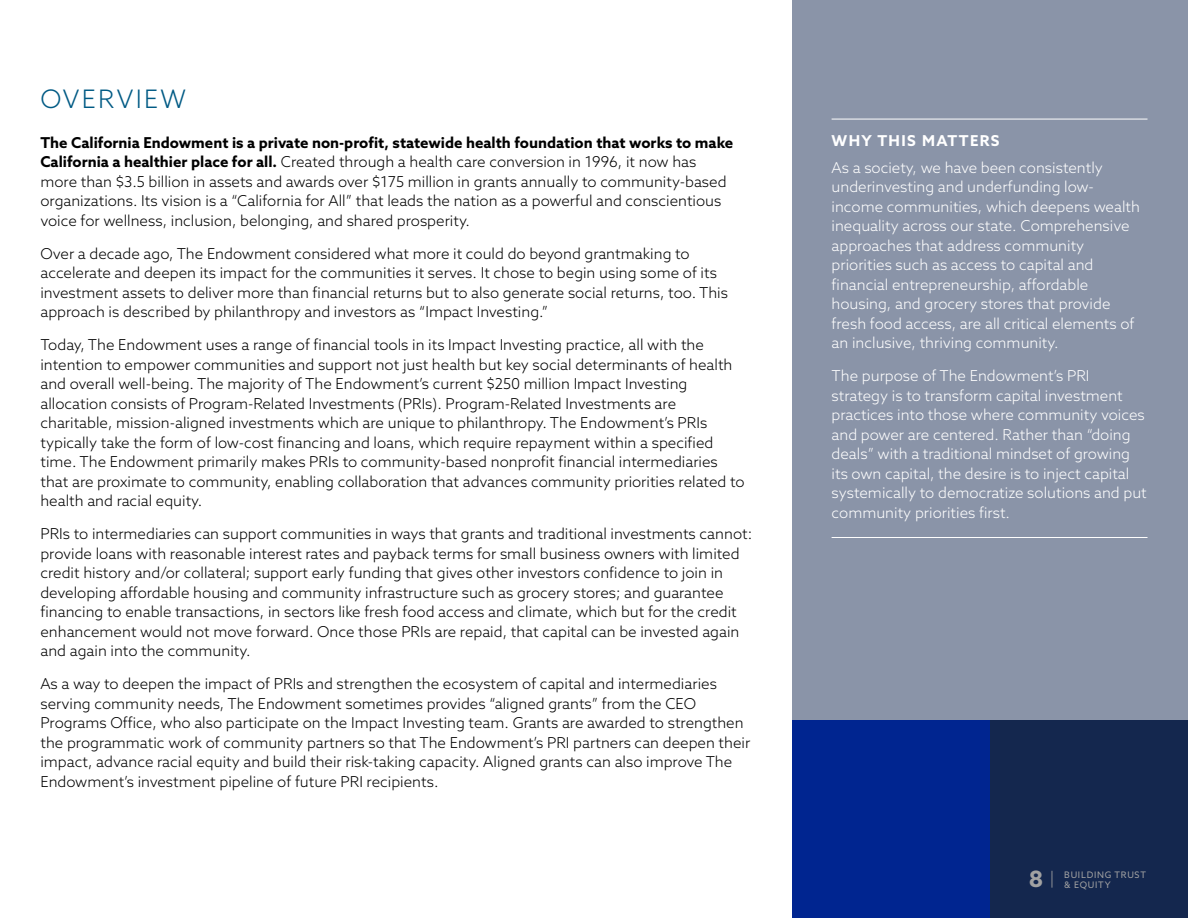
<style>
.page{position:relative;width:1188px;height:918px;background:#fff}
.page>*{position:absolute;margin:0;border:0;box-sizing:border-box;transform-origin:0 0}
.Headline_1{font:300 25.5px "Azo Sans";letter-spacing:.09em;color:#005a84}
.t1{font:700 22.5px "Azo Sans";color:#a2a2a2}
.Body{font:300 15px/19.5px "Azo Sans";color:#000}
.Body-2{font:300 15px/19.5px "Azo Sans";color:#fff}
.Why_This_Matters_Bod{font:300 15px/19.5px "Azo Sans";color:#fff}
.Why_This_Matters_Hea{font:700 15px "Azo Sans";letter-spacing:.09em;color:#fff}
.t2{font:9px/10.8px "Azo Sans";letter-spacing:.08em;color:#a2a2a2}
.s1{font-weight:700}
.s2{font-weight:300;font-size:16.5px}
</style>
<div class="page">
<div style="left:792px;top:0;width:396px;height:720px;background:#8993a7"></div>
<hr style="left:832px;top:119px;width:316px;height:1px;background:#fff">
<hr style="left:832px;top:537px;width:316px;height:1px;background:#fff">
<div style="left:990px;top:720px;width:198px;height:198px;background:#14274e"></div>
<div style="left:792px;top:720px;width:198px;height:198px;background:#002590"></div>
<p class="Headline_1" style="left:40px;top:82px;width:147px">OVERVIEW</p>
<p class="Body" style="left:40px;top:132px;width:694px"><span class="s1">The California Endowment is a private non-profit, statewide health foundation that works to make California a healthier place for all.</span> Created through a health care conversion in 1996, it now has more than $3.5 billion in assets and awards over $175 million in grants annually to community-based organizations. Its vision is a “California for All” that leads the nation as a powerful and conscientious voice for wellness, inclusion, belonging, and shared prosperity.</p>
<p class="Body" style="left:40px;top:243px;width:689px">Over a decade ago, The Endowment considered what more it could do beyond grantmaking to accelerate and deepen its impact for the communities it serves. It chose to begin using some of its investment assets to deliver more than financial returns but to also generate social returns, too. This approach is described by philanthropy and investors as “Impact Investing.”</p>
<p class="Body" style="left:40px;top:335px;width:706px">Today, The Endowment uses a range of financial tools in its Impact Investing practice, all with the intention to empower communities and support not just health but key social determinants of health and overall well-being. The majority of The Endowment’s current $250 million Impact Investing allocation consists of Program-Related Investments (PRIs). Program-Related Investments are charitable, mission-aligned investments which are unique to philanthropy. The Endowment’s PRIs typically take the form of low-cost financing and loans, which require repayment within a specified time. The Endowment primarily makes PRIs to community-based nonprofit financial intermediaries that are proximate to community, enabling collaboration that advances community priorities related to health and racial equity.</p>
<p class="Body" style="left:40px;top:524px;width:713px">PRIs to intermediaries can support communities in ways that grants and traditional investments cannot: provide loans with reasonable interest rates and payback terms for small business owners with limited credit history and/or collateral; support early funding that gives other investors confidence to join in developing affordable housing and community infrastructure such as grocery stores; and guarantee financing to enable transactions, in sectors like fresh food access and climate, which but for the credit enhancement would not move forward. Once those PRIs are repaid, that capital can be invested again and again into the community.</p>
<p class="Body" style="left:40px;top:674px;width:711px">As a way to deepen the impact of PRIs and strengthen the ecosystem of capital and intermediaries serving community needs, The Endowment sometimes provides “aligned grants” from the CEO Programs Office, who also participate on the Impact Investing team. Grants are awarded to strengthen the programmatic work of community partners so that The Endowment’s PRI partners can deepen their impact, advance racial equity and build their risk-taking capacity. Aligned grants can also improve The Endowment’s investment pipeline of future PRI recipients.</p>
<p class="Why_This_Matters_Hea" style="left:832px;top:131px;width:169px">WHY THIS MATTERS</p>
<p class="Body-2" style="left:832px;top:157px;width:310px">As a society, we have been consistently underinvesting and underfunding low&shy;income communities, which deepens wealth inequality across our state. Comprehensive approaches that address community priorities such as access to capital and financial entrepreneurship, affordable housing, and grocery stores that provide fresh food access, are all critical elements of an inclusive, thriving community.</p>
<p class="Why_This_Matters_Bod" style="left:832px;top:366px;width:317px">The purpose of The Endowment’s PRI strategy is to transform capital investment practices into those where community voices and power are centered. Rather than “doing deals” with a traditional mindset of growing its own capital, the desire is to inject capital systemically to democratize solutions and put community priorities first.</p>
<p class="t1" style="left:1029px;top:864px;width:27px">8 <span class="s2">|</span></p>
<p class="t2" style="left:1064px;top:869px;width:83px">BUILDING TRUST &amp; EQUITY</p>
</div>
